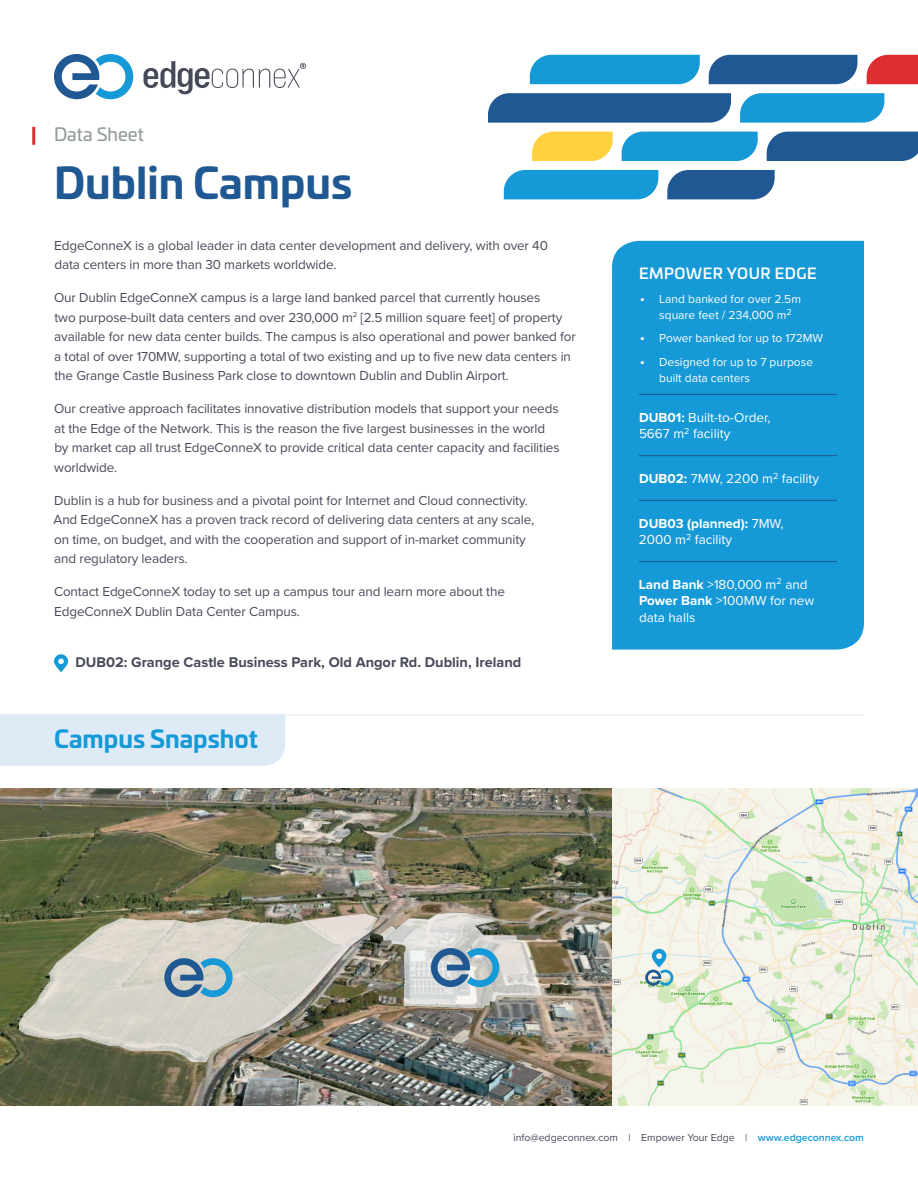
<style>
.page{position:relative;width:918px;height:1188px;background:#fff}
.page>*{position:absolute;margin:0;border:0;box-sizing:border-box;transform-origin:0 0}
.Data_Sheet_Header{font:700 42px "Univia Pro";color:#1f5892}
.Section_Header_w__Ba{font:700 24px "Univia Pro";color:#1599d7}
.Callout{font:18px "Univia Pro";color:#939b9c}
.Subhead{font:500 15px "Univia Pro";letter-spacing:.035em;color:#fff}
.Body_Copy{font:700 14.55px "Proxima Nova";color:#474a59}
.Body_Copy-2{font:13.5px/19.5px "Proxima Nova";letter-spacing:-.01em;color:#474a59}
.Body_Stats{font:13.5px/16.5px "Proxima Nova";color:#fff}
.t1{font:12px/16.5px "Proxima Nova";color:#fff}
.t2{font:10.5px "Proxima Nova";color:#474a59}
.s1{font-family:"Univia Pro"}
.s2{font-weight:700}
.s3{font-weight:600;color:#1599d7}
</style>
<div class="page">
<img style="left:0;top:788px;width:612px;height:318px">
<img style="left:19px;top:914px;width:359px;height:148px">
<div style="left:0;top:716px;width:285px;height:50px;background:#deebf7"></div>
<hr style="left:0;top:715px;width:864px;height:1px;background:#deebf7">
<div style="left:612px;top:241px;width:252px;height:409px;background:#1599d7"></div>
<hr style="left:639px;top:394px;width:198px;height:1px;background:#1f5892">
<hr style="left:639px;top:455px;width:198px;height:1px;background:#1f5892">
<hr style="left:639px;top:500px;width:198px;height:1px;background:#1f5892">
<hr style="left:639px;top:561px;width:198px;height:1px;background:#1f5892">
<svg style="left:54px;top:54px;width:79px;height:45px"></svg>
<svg style="left:144px;top:61px;width:162px;height:33px"></svg>
<div style="left:709px;top:55px;width:148px;height:29px;background:#1f5892"></div>
<svg style="left:867px;top:55px;width:51px;height:29px"></svg>
<div style="left:530px;top:55px;width:170px;height:29px;background:#1599d7"></div>
<svg style="left:488px;top:93px;width:243px;height:30px;background:#295f96"></svg>
<svg style="left:740px;top:93px;width:144px;height:30px;background:#239fd9"></svg>
<div style="left:622px;top:132px;width:136px;height:29px;background:#1599d7"></div>
<div style="left:767px;top:132px;width:151px;height:29px;background:#1f5892"></div>
<svg style="left:532px;top:132px;width:81px;height:29px;background:#ffd44f"></svg>
<div style="left:504px;top:170px;width:154px;height:29px;background:#1599d7"></div>
<svg style="left:667px;top:170px;width:108px;height:29px;background:#2e6399"></svg>
<img style="left:612px;top:788px;width:306px;height:318px">
<svg style="left:54px;top:654px;width:14px;height:18px"></svg>
<svg style="left:645px;top:949px;width:28px;height:37px"></svg>
<img style="left:379px;top:913px;width:163px;height:96px">
<svg style="left:164px;top:958px;width:69px;height:39px;background:#7fa6bc"></svg>
<hr style="left:32px;top:127px;width:3px;height:18px;background:#df2e2f">
<p class="Callout" style="left:54px;top:121px;width:91px">Data Sheet</p>
<p class="Data_Sheet_Header" style="left:54px;top:150px;width:300px">Dublin Campus</p>
<p class="Body_Copy-2" style="left:54px;top:235px;width:495px">EdgeConneX is a global leader in data center development and delivery, with over 40 data centers in more than 30 markets worldwide.</p>
<p class="Body_Copy-2" style="left:54px;top:288px;width:523px">Our Dublin EdgeConneX campus is a large land banked parcel that currently houses<br>two purpose-built data centers and over 230,000 m<sup>2</sup> [2.5 million square feet] of property available for new data center builds. The campus is also operational and power banked for a total of over 170MW, supporting a total of two existing and up to five new data centers in the Grange Castle Business Park close to downtown Dublin and Dublin Airport.</p>
<p class="Body_Copy-2" style="left:54px;top:399px;width:507px">Our creative approach facilitates innovative distribution models that support your needs at the Edge of the Network. This is the reason the five largest businesses in the world by market cap all trust EdgeConneX to provide critical data center capacity and facilities worldwide.</p>
<p class="Body_Copy-2" style="left:54px;top:490px;width:482px">Dublin is a hub for business and a pivotal point for Internet and Cloud connectivity.<br>And EdgeConneX has a proven track record of delivering data centers at any scale, on time, on budget, and with the cooperation and support of in-market community and regulatory leaders.</p>
<p class="Body_Copy-2" style="left:54px;top:582px;width:452px">Contact EdgeConneX today to set up a campus tour and learn more about the<br>EdgeConneX Dublin Data Center Campus.</p>
<p class="Body_Copy" style="left:75px;top:652px;width:447px">DUB02: Grange Castle Business Park, Old Angor Rd. Dublin, Ireland</p>
<p class="Section_Header_w__Ba" style="left:54px;top:719px;width:205px">Campus Snapshot</p>
<p class="Subhead" style="left:639px;top:262px;width:179px">EMPOWER YOUR EDGE</p>
<p class="t1" style="left:659px;top:290px;width:143px;text-indent:-20px"><span class="s1">•</span> Land banked for over 2.5m square feet / 234,000 m<sup>2</sup></p>
<p class="t1" style="left:639px;top:330px;width:186px"><span class="s1">•</span> Power banked for up to 172MW</p>
<p class="t1" style="left:659px;top:353px;width:155px;text-indent:-20px"><span class="s1">•</span> Designed for up to 7 purpose built data centers</p>
<p class="Body_Stats" style="left:639px;top:408px;width:133px"><span class="s2">DUB01:</span> Built-to-Order,<br>5667 m<sup>2</sup> facility</p>
<p class="Body_Stats" style="left:639px;top:470px;width:182px"><span class="s2">DUB02:</span> 7MW, 2200 m<sup>2</sup> facility</p>
<p class="Body_Stats" style="left:639px;top:514px;width:146px"><span class="s2">DUB03 (planned):</span> 7MW,<br>2000 m<sup>2</sup> facility</p>
<p class="Body_Stats" style="left:639px;top:576px;width:177px"><span class="s2">Land Bank</span> &gt;180,000 m<sup>2</sup> and<br><span class="s2">Power Bank</span> &gt;100MW for new data halls</p>
<p class="t2" style="left:513px;top:1130px;width:352px">info@edgeconnex.com | Empower Your Edge | <span class="s3">www.edgeconnex.com</span></p>
</div>
